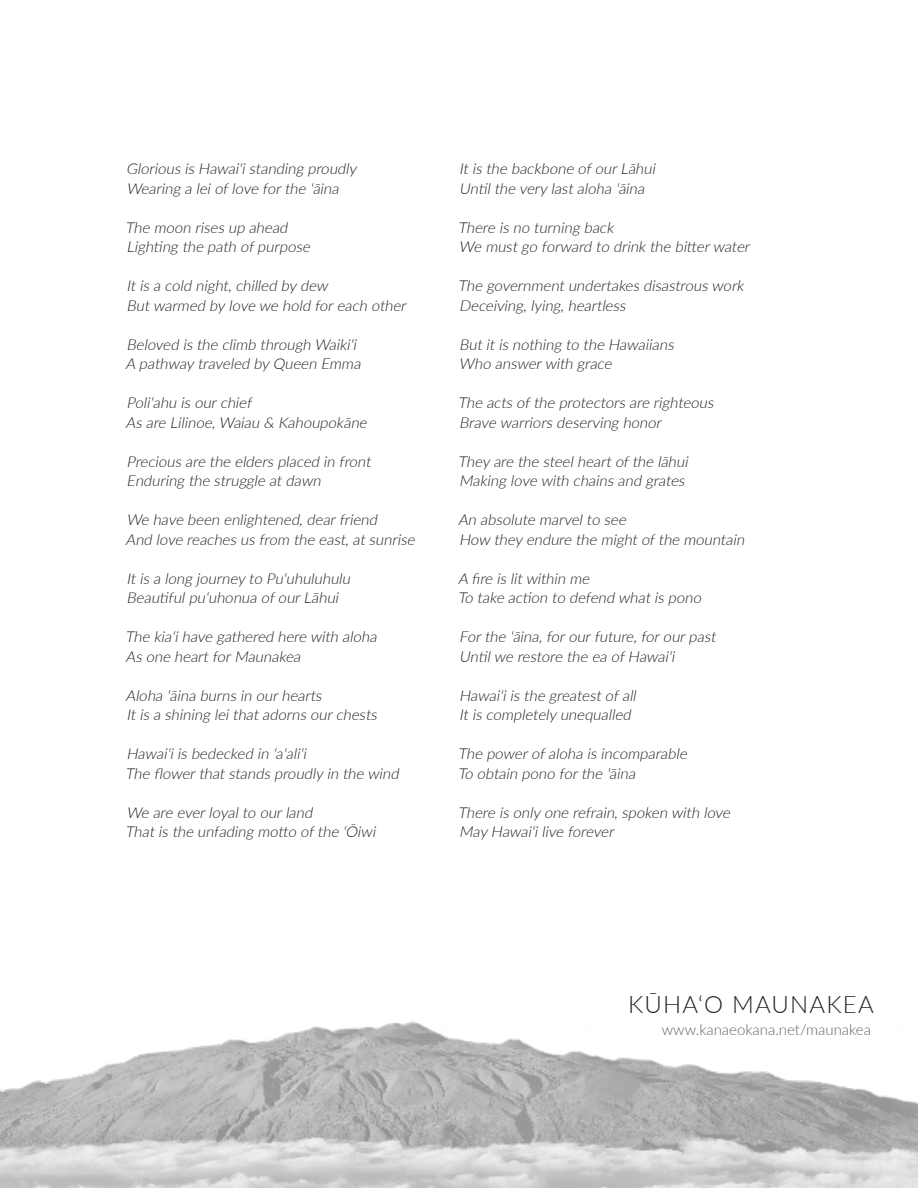
<style>
.page{position:relative;width:918px;height:1188px;background:#fff}
.page>*{position:absolute;margin:0;border:0;box-sizing:border-box;transform-origin:0 0}
.t1{font:300 24px "Lato";letter-spacing:.05em;color:#231f20}
.t2{font:italic 300 15px/19.5px "Lato";color:#231f20}
.t3{font:300 15px "Lato";color:#636366}
</style>
<div class="page">
<img style="left:0;top:1021px;width:918px;height:167px">
<p class="t2" style="left:126px;top:159px;width:235px">GloriousisHawaiʻistanding proudly<br>Wearing a leioflove forthe ʻāina</p>
<p class="t2" style="left:125px;top:217px;width:190px">The moon risesup ahead<br>Lighting the path ofpurpose</p>
<p class="t2" style="left:127px;top:276px;width:284px">Itisa cold night,chilled bydew<br>Butwarmed bylove we hold foreach other</p>
<p class="t2" style="left:126px;top:334px;width:240px">Beloved isthe climb through Waikiʻi<br>A pathwaytraveled byQueen Emma</p>
<p class="t2" style="left:126px;top:393px;width:246px">Poliʻahu isourchief<br>Asare Lilinoe,Waiau &amp; Kahoupokāne</p>
<p class="t2" style="left:127px;top:451px;width:249px">Preciousare the eldersplaced in front<br>Enduring the struggle atdawn</p>
<p class="t2" style="left:126px;top:510px;width:294px">We have been enlightened,dearfriend<br>And love reachesusfrom the east,atsunrise</p>
<p class="t2" style="left:127px;top:568px;width:229px">Itisa long journeyto Puʻuhuluhulu<br>Beautifulpuʻuhonua ofourLāhui</p>
<p class="t2" style="left:125px;top:627px;width:257px">The kiaʻihave gathered here with aloha<br>Asone heartforMaunakea</p>
<p class="t2" style="left:126px;top:685px;width:256px">Aloha ʻāina burnsin ourhearts<br>Itisa shining leithatadornsourchests</p>
<p class="t2" style="left:125px;top:744px;width:279px">Hawaiʻiisbedecked in ʻaʻaliʻi<br>The flowerthatstandsproudlyin the wind</p>
<p class="t2" style="left:125px;top:802px;width:255px">We are everloyalto ourland<br>Thatisthe unfading motto ofthe ʻŌiwi</p>
<p class="t2" style="left:459px;top:158px;width:201px">Itisthe backbone ofourLāhui<br>Untilthe verylastaloha ʻāina</p>
<p class="t2" style="left:458px;top:217px;width:297px">There isno turning back<br>We mustgo forward to drink the bitterwater</p>
<p class="t2" style="left:458px;top:275px;width:291px">The governmentundertakesdisastrouswork<br>Deceiving,lying,heartless</p>
<p class="t2" style="left:459px;top:334px;width:220px">Butitisnothing to the Hawaiians<br>Who answerwith grace</p>
<p class="t2" style="left:458px;top:392px;width:261px">The actsofthe protectorsare righteous<br>Brave warriorsdeserving honor</p>
<p class="t2" style="left:458px;top:451px;width:235px">Theyare the steelheartofthe lāhui<br>Making love with chainsand grates</p>
<p class="t2" style="left:458px;top:509px;width:291px">An absolute marvelto see<br>How theyendure the mightofthe mountain</p>
<p class="t2" style="left:458px;top:568px;width:249px">A fire islitwithin me<br>To take action to defend whatispono</p>
<p class="t2" style="left:459px;top:626px;width:262px">Forthe ʻāina,forourfuture,forourpast<br>Untilwe restore the ea ofHawaiʻi</p>
<p class="t2" style="left:459px;top:685px;width:182px">Hawaiʻiisthe greatestofall<br>Itiscompletelyunequalled</p>
<p class="t2" style="left:458px;top:743px;width:234px">The powerofaloha isincomparable<br>To obtain pono forthe ʻāina</p>
<p class="t2" style="left:458px;top:802px;width:277px">There isonlyone refrain,spoken with love<br>MayHawaiʻilive forever</p>
<h1 class="t1" style="left:628px;top:988px;width:247px">KŪHA‘O MAUNAKEA</h1>
<p class="t3" style="left:662px;top:1021px;width:211px">www.kanaeokana.net/maunakea</p>
</div>
